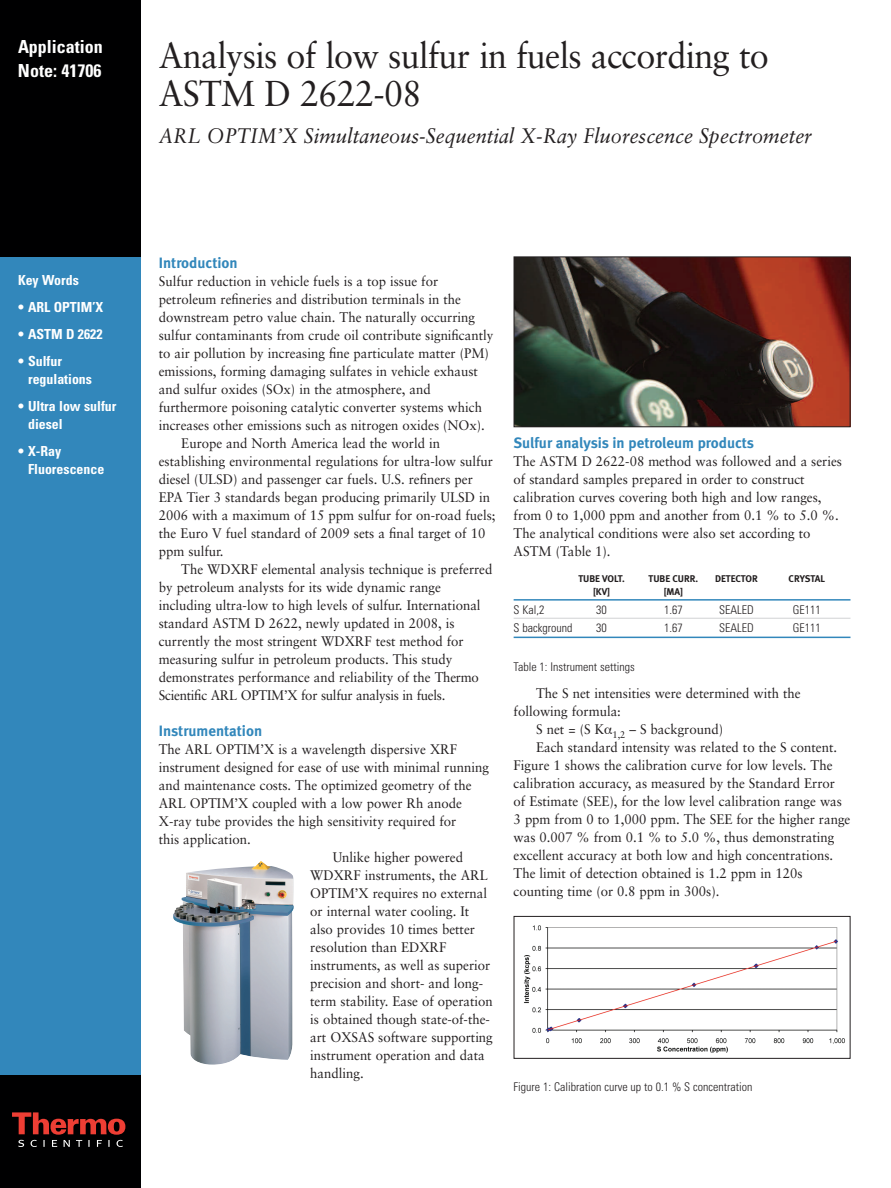
<style>
.page{position:relative;width:891px;height:1188px;background:#fff}
.page>*{position:absolute;margin:0;border:0;box-sizing:border-box;transform-origin:0 0}
.t1{font:36px/37.5px "Sabon";letter-spacing:-.02em;color:#231f20;scale:.95 1}
.t2{font:italic 21px "Sabon";color:#231f20;scale:.95 1}
.t3{font:700 condensed 18px/24px "Univers";color:#fff}
.t4{font:15px "Meta Bold LF";color:#3287bb}
.t5{font:13.8px/18px "Sabon";color:#231f20;scale:.95 1}
.t6{font:700 condensed 13.8px/18px "Univers";color:#fff}
.t7{font:13.8px "Sabon";letter-spacing:-.02em;color:#231f20;scale:.95 1}
.t8{font:300 condensed 12px "Univers";color:#231f20}
.t9{font:9.75px "Meta Bold LF";color:#231f20}
</style>
<div class="page">
<hr style="left:514px;top:599px;width:336px;height:2px;background:#3287bb">
<hr style="left:514px;top:618px;width:336px;height:1px;background:#d1d2d4">
<hr style="left:514px;top:637px;width:336px;height:1px;background:#3287bb">
<div style="left:0;top:257px;width:141px;height:931px;background:#3287bb"></div>
<div style="left:0;top:0;width:141px;height:257px;background:#000001"></div>
<div style="left:0;top:1076px;width:141px;height:112px;background:#000001"></div>
<svg style="left:12px;top:1112px;width:113px;height:35px"></svg>
<img style="left:173px;top:861px;width:121px;height:204px">
<img style="left:516px;top:258px;width:332px;height:167px">
<div style="left:514px;top:256px;width:336px;height:171px;border:1px solid #231f20"></div>
<img style="left:524px;top:925px;width:321px;height:128px">
<div style="left:514px;top:916px;width:336px;height:143px;border:1px solid #231f20"></div>
<h3 class="t3" style="left:18px;top:37px;width:86px">Application<br>Note: 41706</h3>
<h1 class="t1" style="left:159px;top:40px;width:644px">Analysis of low sulfur in fuels according to<br>ASTM D 2622-08</h1>
<h2 class="t2" style="left:159px;top:127px;width:689px">ARL OPTIM’X Simultaneous-Sequential X-Ray Fluorescence Spectrometer</h2>
<p class="t6" style="left:18px;top:272px;width:62px">Key Words</p>
<p class="t6" style="left:18px;top:299px;width:87px">• ARL OPTIM’X</p>
<p class="t6" style="left:18px;top:326px;width:86px">• ASTM D 2622</p>
<p class="t6" style="left:28px;top:353px;width:65px;text-indent:-10px">• Sulfur regulations</p>
<p class="t6" style="left:28px;top:398px;width:90px;text-indent:-10px">• Ultra low sulfur diesel</p>
<p class="t6" style="left:28px;top:443px;width:78px;text-indent:-10px">• X-Ray<br>Fluorescence</p>
<p class="t4" style="left:159px;top:257px;width:80px">Introduction</p>
<p class="t5" style="left:159px;top:273px;width:296px">Sulfur reduction in vehicle fuels is a top issue for</p>
<p class="t5" style="left:159px;top:291px;width:320px">petroleum refineries and distribution terminals in the</p>
<p class="t5" style="left:159px;top:309px;width:334px">downstream petro value chain. The naturally occurring</p>
<p class="t5" style="left:159px;top:327px;width:354px">sulfur contaminants from crude oil contribute significantly</p>
<p class="t5" style="left:159px;top:345px;width:349px">to air pollution by increasing fine particulate matter (PM)</p>
<p class="t5" style="left:159px;top:363px;width:338px">emissions, forming damaging sulfates in vehicle exhaust</p>
<p class="t5" style="left:159px;top:381px;width:288px">and sulfur oxides (SOx) in the atmosphere, and</p>
<p class="t5" style="left:159px;top:399px;width:342px">furthermore poisoning catalytic converter systems which</p>
<p class="t5" style="left:159px;top:417px;width:345px">increases other emissions such as nitrogen oxides (NOx).</p>
<p class="t5" style="left:181px;top:435px;width:274px">Europe and North America lead the world in</p>
<p class="t5" style="left:159px;top:453px;width:353px">establishing environmental regulations for ultra-low sulfur</p>
<p class="t5" style="left:159px;top:471px;width:332px">diesel (ULSD) and passenger car fuels. U.S. refiners per</p>
<p class="t5" style="left:159px;top:489px;width:350px">EPA Tier 3 standards began producing primarily ULSD in</p>
<p class="t5" style="left:159px;top:507px;width:356px">2006 with a maximum of 15 ppm sulfur for on-road fuels;</p>
<p class="t5" style="left:159px;top:525px;width:345px">the Euro V fuel standard of 2009 sets a final target of 10</p>
<p class="t5" style="left:159px;top:543px;width:70px">ppm sulfur.</p>
<p class="t5" style="left:181px;top:561px;width:329px">The WDXRF elemental analysis technique is preferred</p>
<p class="t5" style="left:159px;top:579px;width:299px">by petroleum analysts for its wide dynamic range</p>
<p class="t5" style="left:159px;top:597px;width:340px">including ultra-low to high levels of sulfur. International</p>
<p class="t5" style="left:159px;top:615px;width:313px">standard ASTM D 2622, newly updated in 2008, is</p>
<p class="t5" style="left:159px;top:633px;width:322px">currently the most stringent WDXRF test method for</p>
<p class="t5" style="left:159px;top:651px;width:311px">measuring sulfur in petroleum products. This study</p>
<p class="t5" style="left:159px;top:669px;width:338px">demonstrates performance and reliability of the Thermo</p>
<p class="t7" style="left:159px;top:689px;width:303px">Scientific ARL OPTIM’X for sulfur analysis in fuels.</p>
<p class="t4" style="left:159px;top:725px;width:105px">Instrumentation</p>
<p class="t5" style="left:159px;top:741px;width:316px">The ARL OPTIM’X is a wavelength dispersive XRF</p>
<p class="t5" style="left:159px;top:759px;width:349px">instrument designed for ease of use with minimal running</p>
<p class="t5" style="left:159px;top:777px;width:331px">and maintenance costs. The optimized geometry of the</p>
<p class="t5" style="left:159px;top:795px;width:321px">ARL OPTIM’X coupled with a low power Rh anode</p>
<p class="t5" style="left:159px;top:813px;width:315px">X-ray tube provides the high sensitivity required for</p>
<p class="t5" style="left:159px;top:831px;width:98px">this application.</p>
<p class="t5" style="left:333px;top:849px;width:139px">Unlike higher powered</p>
<p class="t5" style="left:310px;top:867px;width:188px">WDXRF instruments, the ARL</p>
<p class="t5" style="left:310px;top:885px;width:188px">OPTIM’X requires no external</p>
<p class="t5" style="left:310px;top:903px;width:169px">or internal water cooling. It</p>
<p class="t5" style="left:310px;top:921px;width:175px">also provides 10 times better</p>
<p class="t5" style="left:310px;top:939px;width:145px">resolution than EDXRF</p>
<p class="t5" style="left:310px;top:957px;width:191px">instruments, as well as superior</p>
<p class="t5" style="left:310px;top:975px;width:183px">precision and short- and long-</p>
<p class="t5" style="left:310px;top:993px;width:194px">term stability. Ease of operation</p>
<p class="t5" style="left:310px;top:1011px;width:191px">is obtained though state-of-the-</p>
<p class="t5" style="left:310px;top:1029px;width:194px">art OXSAS software supporting</p>
<p class="t5" style="left:310px;top:1047px;width:185px">instrument operation and data</p>
<p class="t5" style="left:310px;top:1065px;width:58px">handling.</p>
<p class="t4" style="left:514px;top:437px;width:242px">Sulfur analysis in petroleum products</p>
<p class="t5" style="left:514px;top:453px;width:347px">The ASTM D 2622-08 method was followed and a series of standard samples prepared in order to construct calibration curves covering both high and low ranges, from 0 to 1,000 ppm and another from 0.1 % to 5.0 %.<br>The analytical conditions were also set according to ASTM (Table 1).</p>
<p class="t9" style="left:578px;top:575px;width:48px">TUBE VOLT.</p>
<p class="t9" style="left:649px;top:575px;width:51px">TUBE CURR.</p>
<p class="t9" style="left:715px;top:575px;width:44px">DETECTOR</p>
<p class="t9" style="left:789px;top:575px;width:38px">CRYSTAL</p>
<p class="t9" style="left:593px;top:588px;width:19px">[KV]</p>
<p class="t9" style="left:664px;top:588px;width:21px">[MA]</p>
<p class="t8" style="left:514px;top:605px;width:32px">S Kal,2</p>
<p class="t8" style="left:596px;top:605px;width:12px">30</p>
<p class="t8" style="left:664px;top:605px;width:20px">1.67</p>
<p class="t8" style="left:719px;top:605px;width:36px">SEALED</p>
<p class="t8" style="left:793px;top:605px;width:29px">GE111</p>
<p class="t8" style="left:514px;top:623px;width:60px">S background</p>
<p class="t8" style="left:596px;top:623px;width:12px">30</p>
<p class="t8" style="left:664px;top:623px;width:20px">1.67</p>
<p class="t8" style="left:719px;top:623px;width:36px">SEALED</p>
<p class="t8" style="left:793px;top:623px;width:29px">GE111</p>
<p class="t8" style="left:514px;top:662px;width:123px">Table 1: Instrument settings</p>
<p class="t5" style="left:536px;top:685px;width:280px">The S net intensities were determined with the</p>
<p class="t5" style="left:514px;top:703px;width:114px">following formula:</p>
<p class="t5" style="left:536px;top:721px;width:198px">S net = (S K <sub>1,2</sub> – S background)</p>
<p class="t5" style="left:536px;top:739px;width:318px">Each standard intensity was related to the S content.</p>
<p class="t5" style="left:514px;top:757px;width:337px">Figure 1 shows the calibration curve for low levels. The</p>
<p class="t5" style="left:514px;top:775px;width:340px">calibration accuracy, as measured by the Standard Error</p>
<p class="t5" style="left:514px;top:793px;width:347px">of Estimate (SEE), for the low level calibration range was</p>
<p class="t5" style="left:514px;top:811px;width:356px">3 ppm from 0 to 1,000 ppm. The SEE for the higher range</p>
<p class="t5" style="left:514px;top:829px;width:339px">was 0.007 % from 0.1 % to 5.0 %, thus demonstrating</p>
<p class="t5" style="left:514px;top:847px;width:338px">excellent accuracy at both low and high concentrations.</p>
<p class="t5" style="left:514px;top:865px;width:306px">The limit of detection obtained is 1.2 ppm in 120s</p>
<p class="t5" style="left:514px;top:883px;width:218px">counting time (or 0.8 ppm in 300s).</p>
<p class="t8" style="left:514px;top:1082px;width:240px">Figure 1: Calibration curve up to 0.1 % S concentration</p>
</div>
